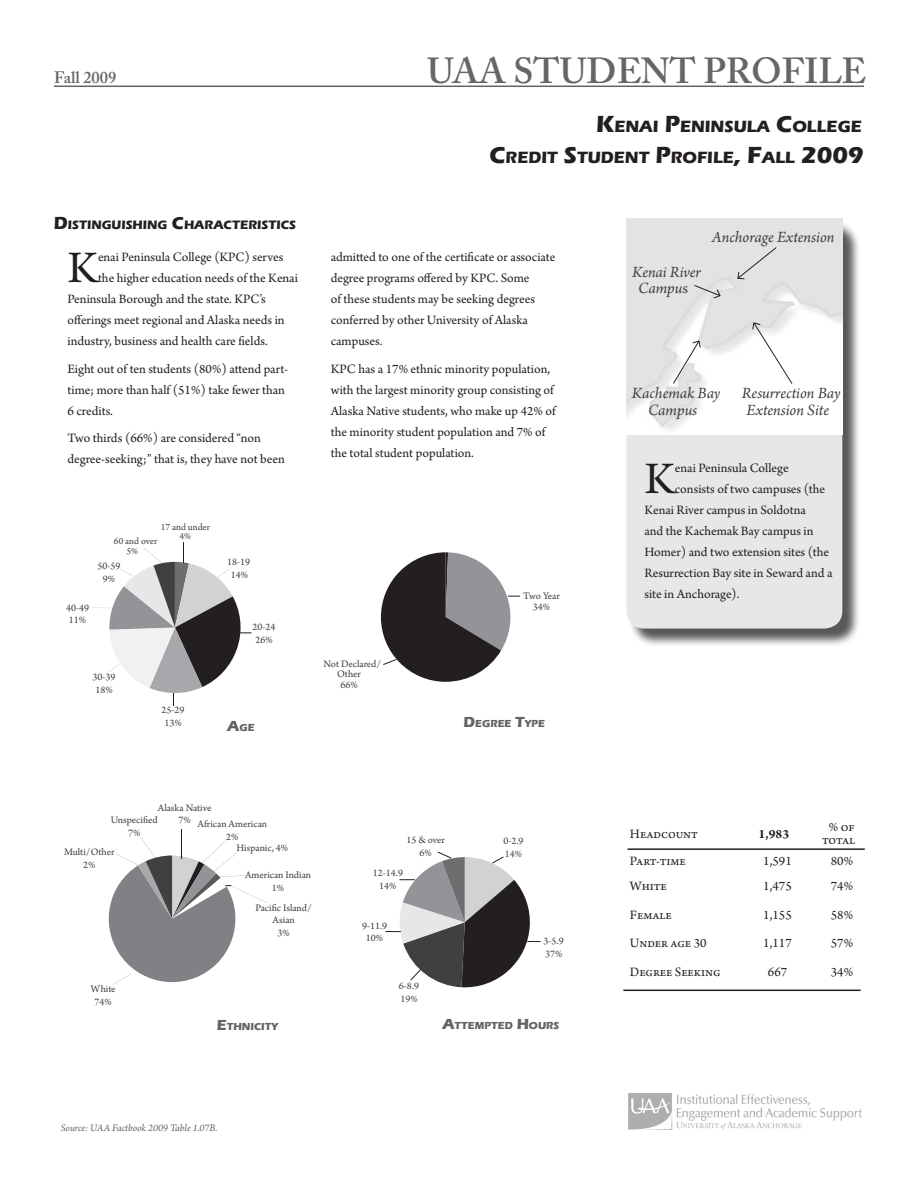
<style>
.page{position:relative;width:918px;height:1188px;background:#fff}
.page>*{position:absolute;margin:0;border:0;box-sizing:border-box;transform-origin:0 0}
.t1{font:47.55px "Arno Pro";color:#231f20}
.t2{font:600 36px "Adobe Caslon Pro";color:#666}
.section_headings{font:700 16.8px "Eras ITC";color:#231f20}
.t3{font:italic 16.5px/16.5px "Arno Pro";letter-spacing:-.005em;color:#404040;text-align:center}
.t4{font:600 16.5px "Adobe Caslon Pro";color:#666}
.t5{font:13.5px/21px "Arno Pro";color:#231f20}
.t6{font:700 13.5px "Arno Pro";color:#231f20}
.section_headings-2{font:700 12.6px "Eras ITC";color:#231f20}
.t7{font:10.5px "Arno Pro";color:#404040}
.section_headings-3{font:700 10.5px "Eras ITC";color:#636366}
.t8{font:italic 10.5px "Arno Pro";letter-spacing:-.005em;color:#636366}
.t9{font:9.9px/9px "Arno Pro";color:#404040;text-align:center}
.s1{font-size:18px}
.s2{font-size:15px}
.s3{font-size:24px}
.s4{font-style:normal}
</style>
<div class="page">
<hr style="left:54px;top:86px;width:810px;height:1px;background:#636366">
<div style="left:629px;top:221px;width:232px;height:426px;background:#231f20;opacity:.75"></div>
<div style="left:626px;top:218px;width:216px;height:411px;background:#e6e7e9;border-radius:18px"></div>
<svg style="left:381px;top:552px;width:139px;height:130px"></svg>
<svg style="left:385px;top:851px;width:156px;height:137px"></svg>
<hr style="left:628px;top:848px;width:237px;height:2px;background:#231f20">
<hr style="left:623px;top:990px;width:238px;height:1px;background:#231f20">
<img style="left:626px;top:218px;width:216px;height:216px">
<svg style="left:694px;top:285px;width:27px;height:13px"></svg>
<svg style="left:737px;top:247px;width:40px;height:32px"></svg>
<svg style="left:673px;top:341px;width:28px;height:43px"></svg>
<svg style="left:752px;top:322px;width:41px;height:62px;background:#f4f4f4"></svg>
<img style="left:629px;top:1094px;width:232px;height:36px">
<svg style="left:108px;top:830px;width:159px;height:155px"></svg>
<svg style="left:92px;top:542px;width:160px;height:164px"></svg>
<div style="left:106px;top:661px;width:13px;height:11px;background:#fff"></div>
<div style="left:106px;top:664px;width:13px;height:9px;background:#231f20;opacity:.75"></div>
<p class="t4" style="left:54px;top:67px;width:64px">Fall 2009</p>
<p class="section_headings-2" style="left:54px;top:218px;width:244px"><span class="s1">D</span>ISTINGUISHING <span class="s1">C</span>HARACTERISTICS</p>
<p class="t1" style="left:68px;top:241px;width:32px">K</p>
<p class="t5" style="left:98px;top:247px;width:187px">enai Peninsula College (KPC) serves</p>
<p class="t5" style="left:98px;top:268px;width:201px">the higher education needs of the Kenai</p>
<p class="t5" style="left:68px;top:289px;width:200px">Peninsula Borough and the state. KPC’s</p>
<p class="t5" style="left:68px;top:310px;width:219px">offerings meet regional and Alaska needs in</p>
<p class="t5" style="left:68px;top:331px;width:202px">industry, business and health care fields.</p>
<p class="t5" style="left:68px;top:359px;width:222px">Eight out of ten students (80%) attend part&shy;time; more than half (51%) take fewer than<br>6 credits.</p>
<p class="t5" style="left:68px;top:429px;width:219px">Two thirds (66%) are considered “non degree-seeking;” that is, they have not been</p>
<p class="t9" style="left:161px;top:523px;width:51px">17 and under<br>4%</p>
<p class="t9" style="left:126px;top:536px;width:32px;line-height:10.5px;text-align:left;text-indent:-12px">60 and over<br>5%</p>
<p class="t7" style="left:66px;top:602px;width:24px">40-49</p>
<p class="t7" style="left:69px;top:614px;width:19px">11%</p>
<p class="t7" style="left:98px;top:560px;width:24px">50-59</p>
<p class="t7" style="left:103px;top:573px;width:14px">9%</p>
<p class="t7" style="left:93px;top:671px;width:24px">30-39</p>
<p class="t7" style="left:95px;top:684px;width:19px">18%</p>
<p class="t7" style="left:162px;top:704px;width:24px">25-29</p>
<p class="t7" style="left:164px;top:717px;width:19px">13%</p>
<p class="t7" style="left:227px;top:556px;width:24px">18-19</p>
<p class="t7" style="left:231px;top:569px;width:19px">14%</p>
<p class="t7" style="left:253px;top:621px;width:24px">20-24</p>
<p class="t7" style="left:255px;top:634px;width:19px">26%</p>
<p class="section_headings-3" style="left:227px;top:722px;width:29px"><span class="s2">A</span>GE</p>
<h2 class="t2" style="left:427px;top:50px;width:441px">UAA STUDENT PROFILE</h2>
<p class="section_headings" style="left:596px;top:117px;width:267px"><span class="s3">K</span>ENAI <span class="s3">P</span>ENINSULA <span class="s3">C</span>OLLEGE</p>
<p class="section_headings" style="left:490px;top:148px;width:376px"><span class="s3">C</span>REDIT <span class="s3">S</span>TUDENT <span class="s3">P</span>ROFILE<span class="s3">, F</span>ALL <span class="s3">2009</span></p>
<p class="t5" style="left:331px;top:247px;width:226px">admitted to one of the certificate or associate degree programs offered by KPC. Some<br>of these students may be seeking degrees conferred by other University of Alaska campuses.</p>
<p class="t5" style="left:331px;top:359px;width:228px">KPC has a 17% ethnic minority population, with the largest minority group consisting of Alaska Native students, who make up 42% of the minority student population and 7% of the total student population.</p>
<p class="t7" style="left:323px;top:657px;width:59px">Not Declared/</p>
<p class="t7" style="left:337px;top:668px;width:25px">Other</p>
<p class="t7" style="left:340px;top:678px;width:19px">66%</p>
<p class="t7" style="left:523px;top:590px;width:38px">Two Year</p>
<p class="t7" style="left:533px;top:600px;width:19px">34%</p>
<p class="section_headings-3" style="left:464px;top:717px;width:83px"><span class="s2">D</span>EGREE <span class="s2">T</span>YPE</p>
<p class="t3" style="left:632px;top:264px;width:71px">Kenai River<br>Campu<span class="s4">s</span></p>
<p class="t3" style="left:712px;top:230px;width:124px">Anchorage Extension</p>
<p class="t3" style="left:632px;top:386px;width:90px">Kachemak Bay<br>Campus</p>
<p class="t3" style="left:742px;top:386px;width:100px;text-align:left">Resurrection Bay<br>Extension Site</p>
<p class="t1" style="left:644px;top:452px;width:32px">K</p>
<p class="t5" style="left:675px;top:458px;width:115px">enai Peninsula College</p>
<p class="t5" style="left:675px;top:479px;width:152px">consists of two campuses (the</p>
<p class="t5" style="left:644px;top:500px;width:163px">Kenai River campus in Soldotna</p>
<p class="t5" style="left:644px;top:521px;width:171px">and the Kachemak Bay campus in</p>
<p class="t5" style="left:644px;top:542px;width:186px">Homer) and two extension sites (the</p>
<p class="t5" style="left:644px;top:563px;width:190px">Resurrection Bay site in Seward and a</p>
<p class="t5" style="left:644px;top:584px;width:97px">site in Anchorage).</p>
<p class="t7" style="left:158px;top:802px;width:55px">Alaska Native</p>
<p class="t7" style="left:179px;top:814px;width:14px">7%</p>
<p class="t7" style="left:111px;top:814px;width:48px">Unspecified</p>
<p class="t7" style="left:128px;top:827px;width:14px">7%</p>
<p class="t7" style="left:198px;top:818px;width:71px">African American</p>
<p class="t7" style="left:226px;top:831px;width:14px">2%</p>
<p class="t7" style="left:64px;top:846px;width:52px">Multi/Other</p>
<p class="t7" style="left:83px;top:859px;width:14px">2%</p>
<p class="t7" style="left:91px;top:983px;width:26px">White</p>
<p class="t7" style="left:95px;top:995px;width:19px">74%</p>
<p class="t7" style="left:237px;top:842px;width:53px">Hispanic, 4%</p>
<p class="t7" style="left:245px;top:869px;width:68px">American Indian</p>
<p class="t7" style="left:272px;top:882px;width:14px">1%</p>
<p class="t7" style="left:255px;top:902px;width:58px">Pacific Island/</p>
<p class="t7" style="left:273px;top:914px;width:24px">Asian</p>
<p class="t7" style="left:278px;top:927px;width:14px">3%</p>
<p class="section_headings-3" style="left:217px;top:1020px;width:63px"><span class="s2">E</span>THNICITY</p>
<p class="t7" style="left:406px;top:834px;width:40px">15 &amp; over</p>
<p class="t7" style="left:420px;top:847px;width:14px">6%</p>
<p class="t7" style="left:373px;top:867px;width:32px">12-14.9</p>
<p class="t7" style="left:379px;top:880px;width:19px">14%</p>
<p class="t7" style="left:362px;top:919px;width:27px">9-11.9</p>
<p class="t7" style="left:366px;top:932px;width:19px">10%</p>
<p class="t7" style="left:399px;top:980px;width:22px">6-8.9</p>
<p class="t7" style="left:400px;top:993px;width:19px">19%</p>
<p class="t7" style="left:503px;top:835px;width:22px">0-2.9</p>
<p class="t7" style="left:505px;top:848px;width:19px">14%</p>
<p class="t7" style="left:544px;top:935px;width:22px">3-5.9</p>
<p class="t7" style="left:545px;top:948px;width:19px">37%</p>
<p class="section_headings-3" style="left:442px;top:1019px;width:118px"><span class="s2">A</span>TTEMPTED <span class="s2">H</span>OURS</p>
<p class="t5" style="left:630px;top:824px;width:70px">Headcount</p>
<p class="t6" style="left:759px;top:826px;width:32px">1,983</p>
<p class="t5" style="left:822px;top:821px;width:35px;line-height:13.5px;text-align:center">% of total</p>
<p class="t5" style="left:630px;top:852px;width:57px">Part-time</p>
<p class="t5" style="left:763px;top:852px;width:30px">1,591</p>
<p class="t5" style="left:831px;top:852px;width:24px">80%</p>
<p class="t5" style="left:630px;top:877px;width:38px">White</p>
<p class="t5" style="left:763px;top:877px;width:30px">1,475</p>
<p class="t5" style="left:831px;top:877px;width:24px">74%</p>
<p class="t5" style="left:630px;top:905px;width:43px">Female</p>
<p class="t5" style="left:763px;top:905px;width:30px">1,155</p>
<p class="t5" style="left:831px;top:905px;width:24px">58%</p>
<p class="t5" style="left:630px;top:934px;width:78px">Under age 30</p>
<p class="t5" style="left:763px;top:934px;width:30px">1,117</p>
<p class="t5" style="left:831px;top:934px;width:24px">57%</p>
<p class="t5" style="left:630px;top:962px;width:92px">Degree Seeking</p>
<p class="t5" style="left:768px;top:962px;width:21px">667</p>
<p class="t5" style="left:831px;top:962px;width:24px">34%</p>
<p class="t8" style="left:61px;top:1122px;width:158px">Source: UAA Factbook 2009 Table 1.07B.</p>
</div>
